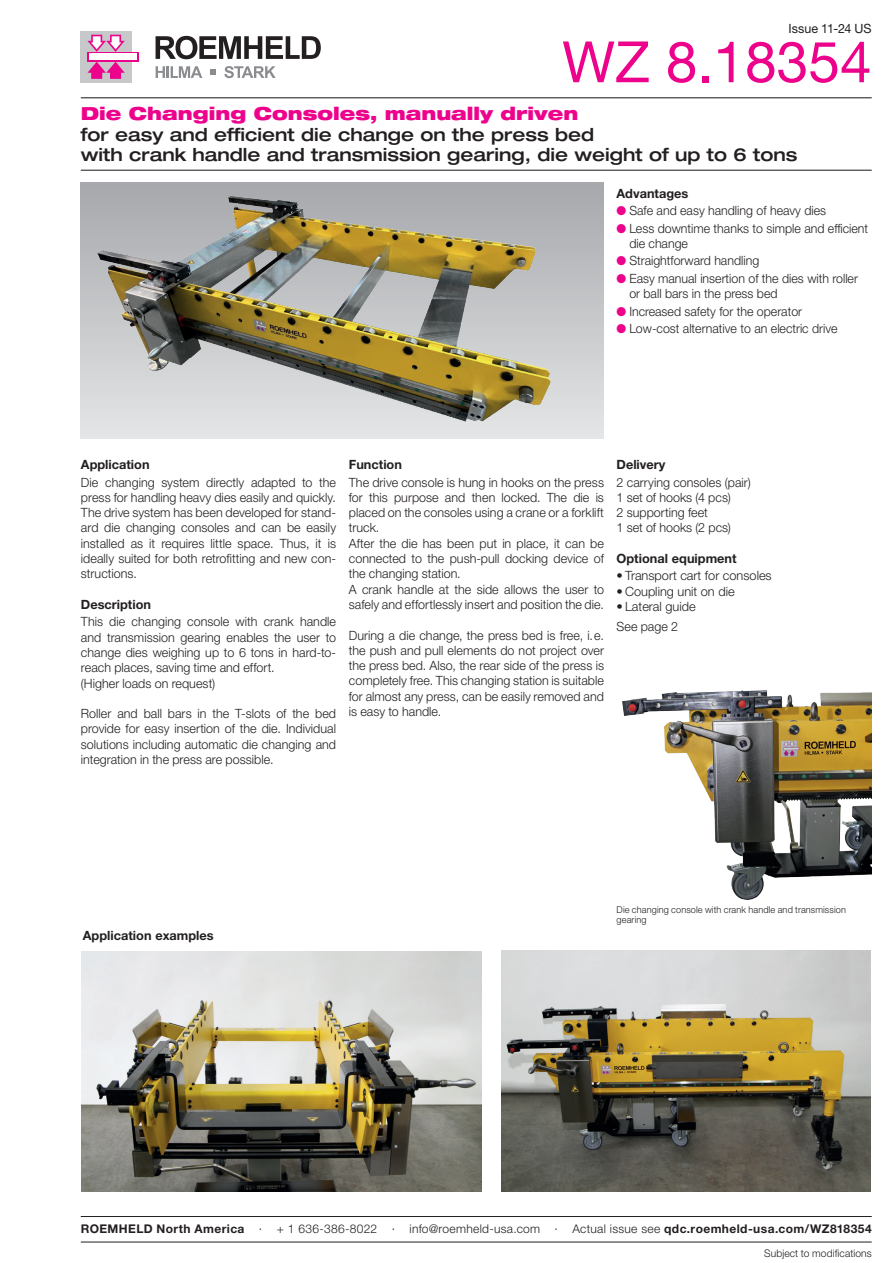
<style>
.page{position:relative;width:893px;height:1263px;background:#fff}
.page>*{position:absolute;margin:0;border:0;box-sizing:border-box;transform-origin:0 0}
.t1{font:57px "Helvetica Neue LT Pro";color:#ed028c}
.t2{font:500 expanded 18px/20.2px "Helvetica Neue LT Pro";color:#231f20}
.t3{font:900 expanded 18px "Helvetica Neue LT Pro";color:#ed028c}
.t4{font:300 12.75px/15.3px "Helvetica Neue LT Pro";color:#231f20}
.t5{font:700 12.75px "Helvetica Neue LT Pro";color:#231f20}
.t6{font:12.75px "Helvetica Neue LT Pro";color:#231f20}
.t7{font:300 12px "Helvetica Neue LT Pro";letter-spacing:.025em;color:#231f20}
.t8{font:300 10.5px "Helvetica Neue LT Pro";letter-spacing:.01em;color:#231f20}
.t9{font:300 9.45px/10.5px "Helvetica Neue LT Pro";letter-spacing:.01em;color:#231f20}
.s1{color:#ed028c}
.s2{font-weight:700}
</style>
<div class="page">
<hr style="left:81px;top:170px;width:791px;height:1px;background:#231f20">
<hr style="left:81px;top:97px;width:791px;height:1px;background:#231f20">
<div style="left:81px;top:31px;width:51px;height:52px;background:#c7c8ca"></div>
<svg style="left:87px;top:52px;width:52px;height:9px"></svg>
<div style="left:89px;top:54px;width:48px;height:6px;background:#fff"></div>
<svg style="left:87px;top:35px;width:38px;height:17px"></svg>
<svg style="left:87px;top:62px;width:38px;height:17px"></svg>
<svg style="left:156px;top:36px;width:165px;height:23px"></svg>
<svg style="left:156px;top:66px;width:46px;height:12px"></svg>
<svg style="left:224px;top:66px;width:52px;height:12px"></svg>
<svg style="left:210px;top:69px;width:6px;height:6px"></svg>
<div style="left:81px;top:183px;width:523px;height:256px;background:linear-gradient(to bottom,#a7a8ac,#e4e5e7)"></div>
<img style="left:622px;top:690px;width:250px;height:210px">
<img style="left:81px;top:952px;width:401px;height:239px">
<img style="left:98px;top:169px;width:477px;height:270px">
<hr style="left:81px;top:1242px;width:791px;height:1px;background:#231f20">
<hr style="left:81px;top:1216px;width:791px;height:1px;background:#231f20">
<img style="left:502px;top:950px;width:369px;height:242px">
<p class="t6" style="left:788px;top:20px;width:85px">Issue 11-24 US</p>
<h1 class="t1" style="left:562px;top:27px;width:311px">WZ 8.18354</h1>
<h2 class="t3" style="left:81px;top:102px;width:499px">Die Changing Consoles, manually driven</h2>
<h2 class="t2" style="left:81px;top:123px;width:718px">for easy and efficient die change on the press bed<br>with crank handle and transmission gearing, die weight of up to 6 tons</h2>
<p class="t5" style="left:617px;top:185px;width:73px">Advantages</p>
<p class="t4" style="left:617px;top:203px;width:211px"><span class="s1">●</span> Safe and easy handling of heavy dies</p>
<p class="t4" style="left:629px;top:220px;width:240px;text-indent:-13px"><span class="s1">●</span> Less downtime thanks to simple and efficient die change</p>
<p class="t4" style="left:617px;top:253px;width:144px"><span class="s1">●</span> Straightforward handling</p>
<p class="t4" style="left:629px;top:270px;width:230px;text-indent:-13px"><span class="s1">●</span> Easy manual insertion of the dies with roller or ball bars in the press bed</p>
<p class="t4" style="left:617px;top:303px;width:187px"><span class="s1">●</span> Increased safety for the operator</p>
<p class="t4" style="left:617px;top:321px;width:222px"><span class="s1">●</span> Low-cost alternative to an electric drive</p>
<p class="t5" style="left:81px;top:457px;width:70px">Application</p>
<p class="t4" style="left:81px;top:474px;width:257px;text-align:justify">Die changing system directly adapted to the press for handling heavy dies easily and quickly.<br>The drive system has been developed for stand&shy;ard die changing consoles and can be easily installed as it requires little space. Thus, it is ideally suited for both retrofitting and new con&shy;structions.</p>
<p class="t5" style="left:81px;top:596px;width:72px">Description</p>
<p class="t4" style="left:81px;top:614px;width:257px">This die changing console with crank handle and transmission gearing enables the user to change dies weighing up to 6 tons in hard-to&shy;reach places, saving time and effort.<br>(Higher loads on request)</p>
<p class="t4" style="left:81px;top:706px;width:257px;text-align:justify">Roller and ball bars in the T-slots of the bed provide for easy insertion of the die. Individual solutions including automatic die changing and integration in the press are possible.</p>
<p class="t5" style="left:349px;top:457px;width:55px">Function</p>
<p class="t4" style="left:349px;top:474px;width:257px">The drive console is hung in hooks on the press for this purpose and then locked. The die is placed on the consoles using a crane or a forklift truck.<br>After the die has been put in place, it can be connected to the push-pull docking device of the changing station.<br>A crank handle at the side allows the user to safely and effortlessly insert and position the die.</p>
<p class="t4" style="left:349px;top:627px;width:257px;text-align:justify">During a die change, the press bed is free, i.e. the push and pull elements do not project over the press bed. Also, the rear side of the press is completely free. This changing station is suitable for almost any press, can be easily removed and is easy to handle.</p>
<p class="t5" style="left:617px;top:457px;width:50px">Delivery</p>
<p class="t4" style="left:617px;top:474px;width:136px">2 carrying consoles (pair)<br>1 set of hooks (4 pcs)<br>2 supporting feet<br>1 set of hooks (2 pcs)</p>
<p class="t5" style="left:617px;top:551px;width:122px">Optional equipment</p>
<p class="t4" style="left:617px;top:568px;width:157px">• Transport cart for consoles</p>
<p class="t4" style="left:617px;top:583px;width:120px">• Coupling unit on die</p>
<p class="t4" style="left:617px;top:596px;width:81px;line-height:19.5px">• Lateral guide<br>See page 2</p>
<p class="t5" style="left:83px;top:928px;width:132px">Application examples</p>
<p class="t9" style="left:617px;top:904px;width:231px">Die changing console with crank handle and transmission gearing</p>
<p class="t7" style="left:81px;top:1222px;width:792px"><span class="s2">ROEMHELD North America</span> · + 1 636-386-8022 · info@roemheld-usa.com · Actual issue see <span class="s2">qdc.roemheld-usa.com/WZ818354</span></p>
<p class="t8" style="left:764px;top:1247px;width:109px">Subject to modifications</p>
</div>
